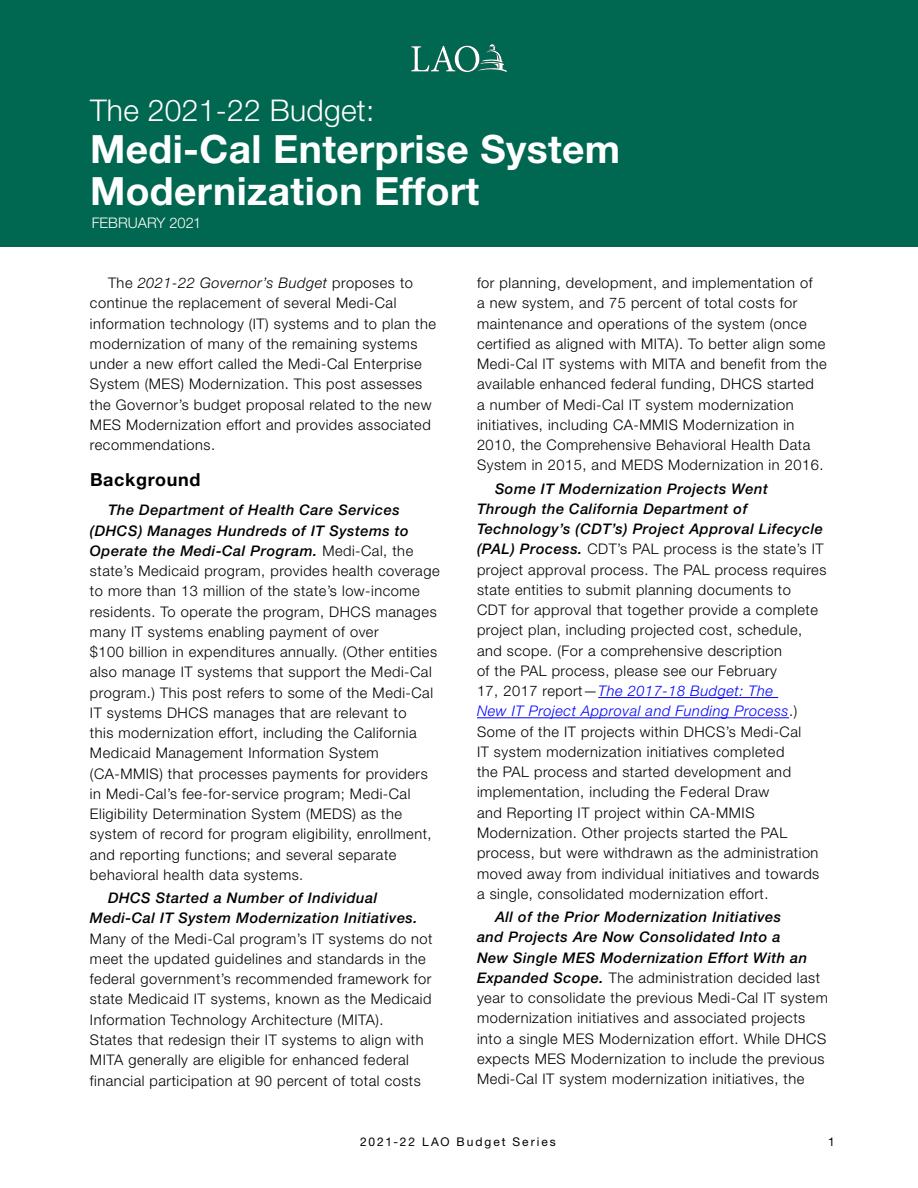
<style>
.page{position:relative;width:918px;height:1188px;background:#fff}
.page>*{position:absolute;margin:0;border:0;box-sizing:border-box;transform-origin:0 0}
.t1{font:700 39px/42px "Helvetica Neue LT";letter-spacing:.01em;color:#fff}
.t2{font:300 30px "Helvetica Neue LT";letter-spacing:.01em;color:#fff}
.t3{font:700 18px "Helvetica Neue LT";letter-spacing:.035em;color:#000}
.t4{font:300 14.7px/20.2px "Helvetica Neue LT";letter-spacing:.035em;color:#000}
.t5{font:italic 500 14.7px/20.2px "Helvetica Neue LT";letter-spacing:.035em;color:#000}
.t6{font:300 14.7px "Helvetica Neue LT";letter-spacing:-.005em;color:#fff}
.t7{font:12px "Helvetica Neue LT";letter-spacing:.165em;color:#000}
.s1{font-style:italic}
.s2{font-weight:500;font-style:italic}
.s3{font-style:italic;color:#00f}
</style>
<div class="page">
<hr style="left:598px;top:697px;width:180px;height:1px;background:#00f">
<hr style="left:477px;top:717px;width:312px;height:1px;background:#00f">
<div style="left:0;top:0;width:918px;height:247px;background:#006750"></div>
<svg style="left:411px;top:44px;width:96px;height:28px"></svg>
<h2 class="t2" style="left:90px;top:92px;width:286px">The 2021-22 Budget:</h2>
<h1 class="t1" style="left:90px;top:127px;width:532px">Medi-Cal Enterprise System<br>Modernization Effort</h1>
<p class="t6" style="left:92px;top:214px;width:111px">FEBRUARY 2021</p>
<p class="t4" style="left:90px;top:272px;width:348px;text-indent:18px">The <span class="s1">2021-22 Governor’s Budget</span> proposes to continue the replacement of several Medi-Cal information technology (IT) systems and to plan the modernization of many of the remaining systems under a new effort called the Medi-Cal Enterprise System (MES) Modernization. This post assesses the Governor’s budget proposal related to the new MES Modernization effort and provides associated recommendations.</p>
<p class="t3" style="left:90px;top:469px;width:112px">Background</p>
<p class="t4" style="left:90px;top:500px;width:351px;text-indent:18px"><span class="s2">The Department of Health Care Services (DHCS) Manages Hundreds of IT Systems to Operate the Medi-Cal Program.</span> Medi-Cal, the state’s Medicaid program, provides health coverage to more than 13 million of the state’s low-income residents. To operate the program, DHCS manages many IT systems enabling payment of over<br>$100 billion in expenditures annually. (Other entities also manage IT systems that support the Medi-Cal program.) This post refers to some of the Medi-Cal IT systems DHCS manages that are relevant to<br>this modernization effort, including the California Medicaid Management Information System (CA-MMIS) that processes payments for providers in Medi-Cal’s fee-for-service program; Medi-Cal Eligibility Determination System (MEDS) as the system of record for program eligibility, enrollment, and reporting functions; and several separate behavioral health data systems.</p>
<p class="t5" style="left:90px;top:888px;width:329px;text-indent:18px">DHCS Started a Number of Individual<br>Medi-Cal IT System Modernization Initiatives.</p>
<p class="t4" style="left:90px;top:928px;width:344px">Many of the Medi-Cal program’s IT systems do not meet the updated guidelines and standards in the federal government’s recommended framework for state Medicaid IT systems, known as the Medicaid Information Technology Architecture (MITA).<br>States that redesign their IT systems to align with MITA generally are eligible for enhanced federal financial participation at 90 percent of total costs</p>
<p class="t4" style="left:477px;top:272px;width:351px">for planning, development, and implementation of<br>a new system, and 75 percent of total costs for maintenance and operations of the system (once certified as aligned with MITA). To better align some Medi-Cal IT systems with MITA and benefit from the available enhanced federal funding, DHCS started<br>a number of Medi-Cal IT system modernization initiatives, including CA-MMIS Modernization in 2010, the Comprehensive Behavioral Health Data System in 2015, and MEDS Modernization in 2016.</p>
<p class="t4" style="left:477px;top:478px;width:351px;text-indent:18px"><span class="s2">Some IT Modernization Projects Went Through the California Department of Technology’s (CDT’s) Project Approval Lifecycle (PAL) Process.</span> CDT’s PAL process is the state’s IT project approval process. The PAL process requires state entities to submit planning documents to<br>CDT for approval that together provide a complete project plan, including projected cost, schedule, and scope. (For a comprehensive description<br>of the PAL process, please see our February<br>17, 2017 report—<span class="s3">The 2017-18 Budget: The<br>New IT Project Approval and Funding Process</span>.)<br>Some of the IT projects within DHCS’s Medi-Cal<br>IT system modernization initiatives completed<br>the PAL process and started development and implementation, including the Federal Draw<br>and Reporting IT project within CA-MMIS Modernization. Other projects started the PAL process, but were withdrawn as the administration moved away from individual initiatives and towards a single, consolidated modernization effort.</p>
<p class="t4" style="left:477px;top:906px;width:352px;text-indent:18px"><span class="s2">All of the Prior Modernization Initiatives<br>and Projects Are Now Consolidated Into a<br>New Single MES Modernization Effort With an Expanded Scope.</span> The administration decided last year to consolidate the previous Medi-Cal IT system modernization initiatives and associated projects into a single MES Modernization effort. While DHCS expects MES Modernization to include the previous Medi-Cal IT system modernization initiatives, the</p>
<p class="t7" style="left:360px;top:1134px;width:197px">2021-22 LAO Budget Series</p>
<p class="t7" style="left:828px;top:1134px;width:8px">1</p>
</div>
